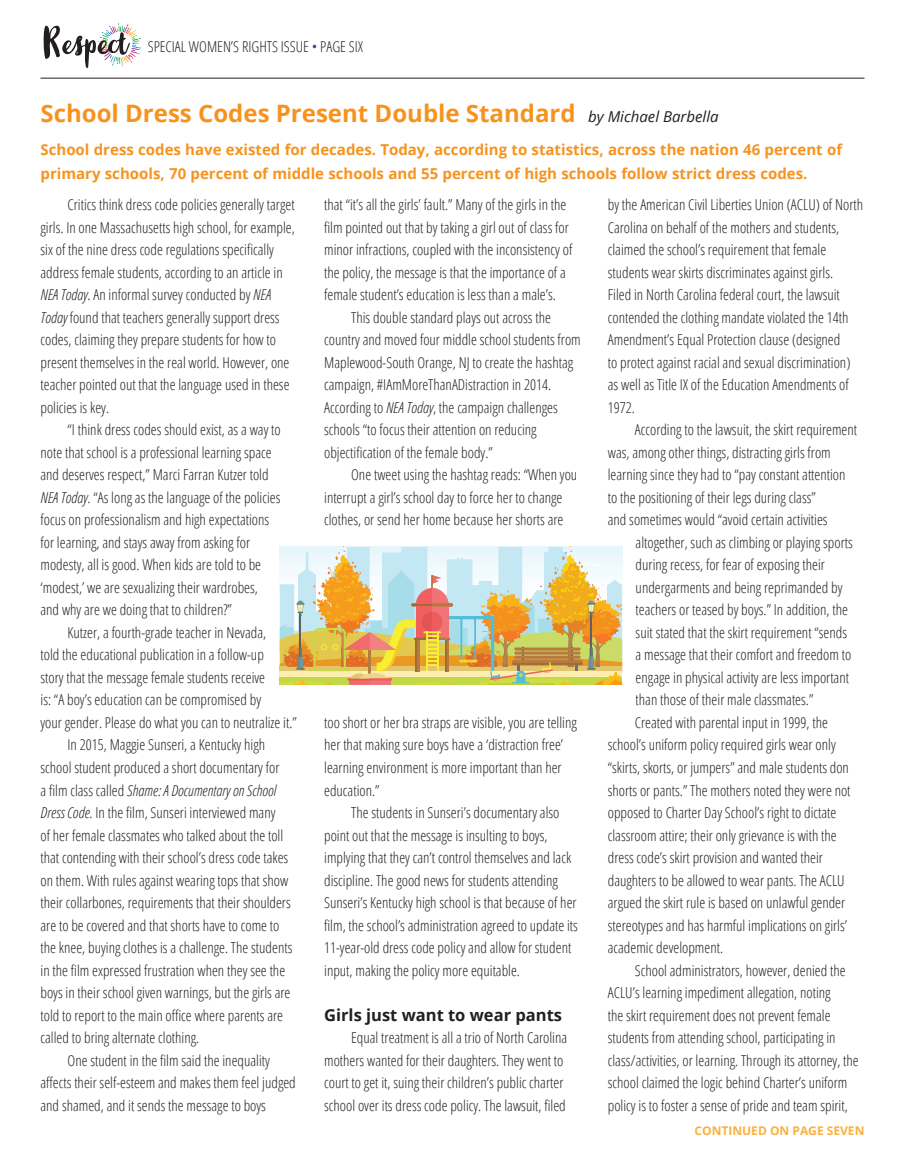
<style>
.page{position:relative;width:905px;height:1175px;background:#fff}
.page>*{position:absolute;margin:0;border:0;box-sizing:border-box;transform-origin:0 0}
.t1{font:700 24px "Open Sans";color:#f7931d}
.New_Body{font:700 16.5px "Open Sans";color:#231f20}
.New_Body-2{font:300 condensed 15px/22.5px "Open Sans";color:#231f20}
.Opening_Paragraph{font:700 15px/24px "Open Sans";color:#f7931d}
.t2{font:700 12px "Open Sans";color:#fbb03f}
.s1{color:#652d91}
.s2{font-weight:400;font-style:italic;font-size:15px;color:#231f20}
.s3{font-style:italic}
</style>
<div class="page">
<hr style="left:40px;top:78px;width:824px;height:1px;background:#231f20">
<svg style="left:43px;top:23px;width:98px;height:46px"></svg>
<svg style="left:280px;top:547px;width:342px;height:138px;background:#d8c893"></svg>
<hr style="left:488px;top:683px;width:66px;height:1px;background:#b9d132">
<p class="New_Body-2" style="left:148px;top:35px;width:217px">SPECIAL WOMEN’S RIGHTS ISSUE <span class="s1">•</span> PAGE SIX</p>
<p class="t1" style="left:40px;top:97px;width:679px">School Dress Codes Present Double Standard <span class="s2">by Michael Barbella</span></p>
<p class="Opening_Paragraph" style="left:40px;top:137px;width:803px">School dress codes have existed for decades. Today, according to statistics, across the nation 46 percent of primary schools, 70 percent of middle schools and 55 percent of high schools follow strict dress codes.</p>
<p class="New_Body-2" style="left:40px;top:193px;width:256px;text-indent:27px">Critics think dress code policies generally target girls. In one Massachusetts high school, for example, six of the nine dress code regulations specifically address female students, according to an article in <span class="s3">NEA Today</span>. An informal survey conducted by <span class="s3">NEA Today</span> found that teachers generally support dress codes, claiming they prepare students for how to present themselves in the real world. However, one teacher pointed out that the language used in these policies is key.</p>
<p class="New_Body-2" style="left:40px;top:418px;width:242px;text-indent:27px">“I think dress codes should exist, as a way to note that school is a professional learning space and deserves respect,” Marci Farran Kutzer told <span class="s3">NEA Today</span>. “As long as the language of the policies focus on professionalism and high expectations for learning, and stays away from asking for modesty, all is good. When kids are told to be ‘modest,’ we are sexualizing their wardrobes,<br>and why are we doing that to children?”</p>
<p class="New_Body-2" style="left:40px;top:620px;width:258px;text-indent:27px">Kutzer, a fourth-grade teacher in Nevada,<br>told the educational publication in a follow-up<br>story that the message female students receive<br>is: “A boy’s education can be compromised by<br>your gender. Please do what you can to neutralize it.”</p>
<p class="New_Body-2" style="left:40px;top:733px;width:253px;text-indent:27px">In 2015, Maggie Sunseri, a Kentucky high school student produced a short documentary for<br>a film class called <span class="s3">Shame: A Documentary on School Dress Code</span>. In the film, Sunseri interviewed many<br>of her female classmates who talked about the toll that contending with their school’s dress code takes on them. With rules against wearing tops that show their collarbones, requirements that their shoulders are to be covered and that shorts have to come to the knee, buying clothes is a challenge. The students in the film expressed frustration when they see the boys in their school given warnings, but the girls are told to report to the main office where parents are called to bring alternate clothing.</p>
<p class="New_Body-2" style="left:40px;top:1048px;width:257px;text-indent:27px">One student in the film said the inequality affects their self-esteem and makes them feel judged and shamed, and it sends the message to boys</p>
<p class="New_Body-2" style="left:324px;top:193px;width:250px">that “it’s all the girls’ fault.” Many of the girls in the film pointed out that by taking a girl out of class for minor infractions, coupled with the inconsistency of the policy, the message is that the importance of a female student’s education is less than a male’s.</p>
<p class="New_Body-2" style="left:324px;top:305px;width:258px;text-indent:27px">This double standard plays out across the country and moved four middle school students from Maplewood-South Orange, NJ to create the hashtag campaign, #IAmMoreThanADistraction in 2014.<br>According to <span class="s3">NEA Today</span>, the campaign challenges schools “to focus their attention on reducing objectification of the female body.”</p>
<p class="New_Body-2" style="left:324px;top:463px;width:254px;text-indent:27px">One tweet using the hashtag reads: “When you interrupt a girl’s school day to force her to change clothes, or send her home because her shorts are</p>
<p class="New_Body-2" style="left:324px;top:710px;width:254px">too short or her bra straps are visible, you are telling her that making sure boys have a ‘distraction free’ learning environment is more important than her education.”</p>
<p class="New_Body-2" style="left:324px;top:800px;width:255px;text-indent:27px">The students in Sunseri’s documentary also point out that the message is insulting to boys, implying that they can’t control themselves and lack discipline. The good news for students attending Sunseri’s Kentucky high school is that because of her film, the school’s administration agreed to update its 11-year-old dress code policy and allow for student input, making the policy more equitable.</p>
<p class="New_Body" style="left:324px;top:1003px;width:239px">Girls just want to wear pants</p>
<p class="New_Body-2" style="left:324px;top:1025px;width:244px;text-indent:27px">Equal treatment is all a trio of North Carolina mothers wanted for their daughters. They went to court to get it, suing their children’s public charter school over its dress code policy. The lawsuit, filed</p>
<p class="New_Body-2" style="left:608px;top:193px;width:257px">by the American Civil Liberties Union (ACLU) of North Carolina on behalf of the mothers and students, claimed the school’s requirement that female students wear skirts discriminates against girls.<br>Filed in North Carolina federal court, the lawsuit contended the clothing mandate violated the 14th Amendment’s Equal Protection clause (designed<br>to protect against racial and sexual discrimination) as well as Title IX of the Education Amendments of 1972.</p>
<p class="New_Body-2" style="left:634px;top:418px;width:224px">According to the lawsuit, the skirt requirement</p>
<p class="New_Body-2" style="left:608px;top:440px;width:224px">was, among other things, distracting girls from</p>
<p class="New_Body-2" style="left:608px;top:463px;width:239px">learning since they had to “pay constant attention</p>
<p class="New_Body-2" style="left:608px;top:485px;width:209px">to the positioning of their legs during class”</p>
<p class="New_Body-2" style="left:608px;top:508px;width:221px">and sometimes would “avoid certain activities</p>
<p class="New_Body-2" style="left:635px;top:530px;width:219px">altogether, such as climbing or playing sports</p>
<p class="New_Body-2" style="left:635px;top:553px;width:191px">during recess, for fear of exposing their</p>
<p class="New_Body-2" style="left:635px;top:575px;width:208px">undergarments and being reprimanded by</p>
<p class="New_Body-2" style="left:635px;top:598px;width:214px">teachers or teased by boys.” In addition, the</p>
<p class="New_Body-2" style="left:635px;top:620px;width:213px">suit stated that the skirt requirement “sends</p>
<p class="New_Body-2" style="left:635px;top:643px;width:217px">a message that their comfort and freedom to</p>
<p class="New_Body-2" style="left:635px;top:665px;width:215px">engage in physical activity are less important</p>
<p class="New_Body-2" style="left:635px;top:688px;width:179px">than those of their male classmates.”</p>
<p class="New_Body-2" style="left:608px;top:710px;width:244px;text-indent:27px">Created with parental input in 1999, the school’s uniform policy required girls wear only “skirts, skorts, or jumpers” and male students don shorts or pants.” The mothers noted they were not opposed to Charter Day School’s right to dictate classroom attire; their only grievance is with the dress code’s skirt provision and wanted their daughters to be allowed to wear pants. The ACLU argued the skirt rule is based on unlawful gender stereotypes and has harmful implications on girls’ academic development.</p>
<p class="New_Body-2" style="left:608px;top:958px;width:252px;text-indent:27px">School administrators, however, denied the ACLU’s learning impediment allegation, noting<br>the skirt requirement does not prevent female students from attending school, participating in class/activities, or learning. Through its attorney, the school claimed the logic behind Charter’s uniform policy is to foster a sense of pride and team spirit,</p>
<p class="t2" style="left:694px;top:1122px;width:171px">CONTINUED ON PAGE SEVEN</p>
</div>
